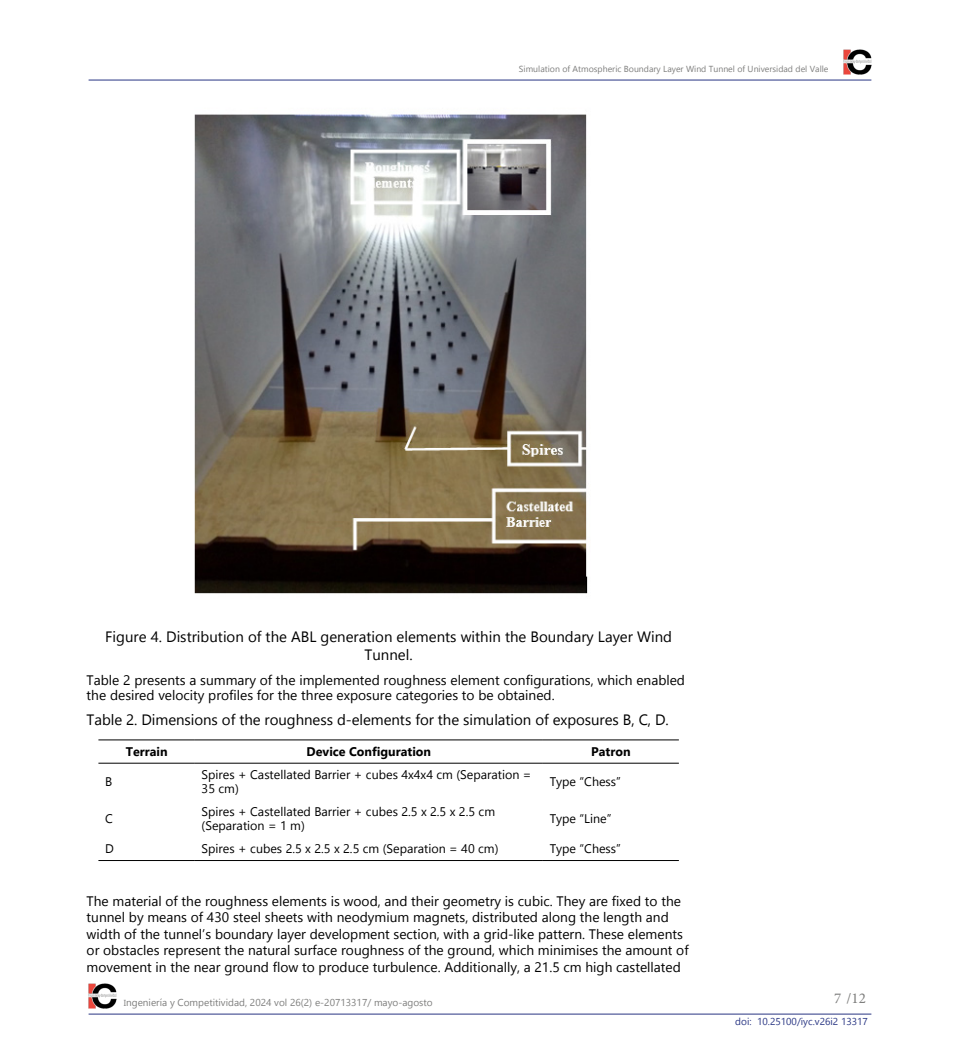
<style>
.page{position:relative;width:960px;height:1061px;background:#fff}
.page>*{position:absolute;margin:0;border:0;box-sizing:border-box;transform-origin:0 0}
.t1{font:15px/18px "Gadugi";color:#000;text-align:center}
.t2{font:15px "Minion Pro";color:#7e7e7d}
.t3{font:13.75px/16.5px "Gadugi";color:#000}
.t4{font:12.5px/13.8px "Gadugi";color:#000}
.t5{font:700 12.5px "Gadugi";color:#000}
.t6{font:10px "Gadugi";color:#7e7e7d}
.t7{font:10px "Gadugi";color:#283583}
.t8{font:8.75px "Gadugi";color:#7e7e7d}
.s1{font-size:8.75px}
</style>
<div class="page">
<hr style="left:89px;top:1014px;width:782px;height:1px;background:#283583">
<img style="left:89px;top:983px;width:28px;height:26px">
<hr style="left:89px;top:80px;width:782px;height:1px;background:#283583">
<img style="left:843px;top:49px;width:28px;height:26px">
<hr style="left:98px;top:740px;width:97px;height:1px;background:#000">
<hr style="left:195px;top:740px;width:348px;height:1px;background:#000">
<hr style="left:543px;top:740px;width:136px;height:1px;background:#000">
<hr style="left:98px;top:763px;width:97px;height:1px;background:#000">
<hr style="left:195px;top:763px;width:348px;height:1px;background:#000">
<hr style="left:543px;top:763px;width:136px;height:1px;background:#000">
<hr style="left:98px;top:860px;width:97px;height:1px;background:#000">
<hr style="left:195px;top:860px;width:348px;height:1px;background:#000">
<hr style="left:543px;top:860px;width:136px;height:1px;background:#000">
<img style="left:194px;top:114px;width:394px;height:480px">
<p class="t8" style="left:519px;top:63px;width:311px">Simulation of Atmospheric Boundary Layer Wind Tunnel of Universidad del Valle</p>
<p class="t1" style="left:105px;top:628px;width:568px">Figure 4. Distribution of the ABL generation elements within the Boundary Layer Wind<br>Tunnel.</p>
<p class="t3" style="left:87px;top:672px;width:600px;line-height:15.1px">Table 2 presents a summary of the implemented roughness element configurations, which enabled the desired velocity profiles for the three exposure categories to be obtained.</p>
<p class="t1" style="left:87px;top:711px;width:584px">Table 2. Dimensions of the roughness d-elements for the simulation of exposures B, C, D.</p>
<p class="t5" style="left:126px;top:744px;width:43px">Terrain</p>
<p class="t5" style="left:307px;top:744px;width:126px">Device Configuration</p>
<p class="t5" style="left:591px;top:744px;width:41px">Patron</p>
<p class="t4" style="left:105px;top:775px;width:9px">B</p>
<p class="t4" style="left:202px;top:768px;width:331px">Spires + Castellated Barrier + cubes 4x4x4 cm (Separation =<br>35 cm)</p>
<p class="t4" style="left:550px;top:775px;width:73px">Type “Chess”</p>
<p class="t4" style="left:105px;top:812px;width:9px">C</p>
<p class="t4" style="left:202px;top:805px;width:295px">Spires + Castellated Barrier + cubes 2.5 x 2.5 x 2.5 cm (Separation = 1 m)</p>
<p class="t4" style="left:550px;top:812px;width:63px">Type “Line”</p>
<p class="t4" style="left:105px;top:842px;width:10px">D</p>
<p class="t4" style="left:202px;top:842px;width:298px">Spires + cubes 2.5 x 2.5 x 2.5 cm (Separation = 40 cm)</p>
<p class="t4" style="left:550px;top:842px;width:73px">Type “Chess”</p>
<p class="t3" style="left:87px;top:892px;width:603px">The material of the roughness elements is wood, and their geometry is cubic. They are fixed to the tunnel by means of 430 steel sheets with neodymium magnets, distributed along the length and width of the tunnel’s boundary layer development section, with a grid-like pattern. These elements or obstacles represent the natural surface roughness of the ground, which minimises the amount of movement in the near ground flow to produce turbulence. Additionally, a 21.5 cm high castellated</p>
<p class="t6" style="left:124px;top:996px;width:310px"><span class="s1">I</span>ngeniería y Competitividad, 2024 vol 26(2) e-20713317/ mayo-agosto</p>
<p class="t2" style="left:834px;top:988px;width:33px">7 /12</p>
<p class="t7" style="left:735px;top:1016px;width:134px">doi: 10.25100/iyc.v26i2 13317</p>
</div>
